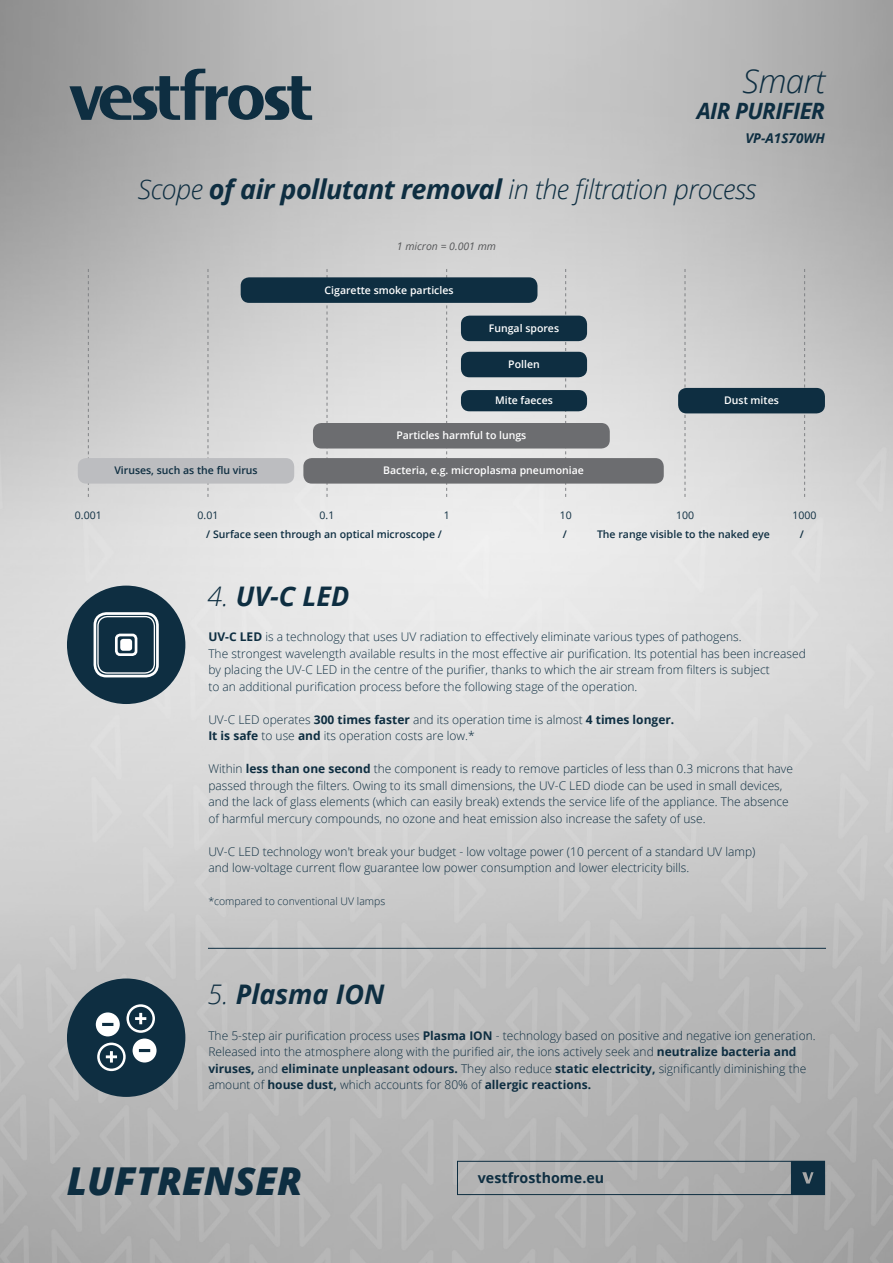
<style>
.page{position:relative;width:893px;height:1263px;background:#fff}
.page>*{position:absolute;margin:0;border:0;box-sizing:border-box;transform-origin:0 0}
.t1{font:italic 800 38.4px "Open Sans";color:#0e2e41}
.t2{font:italic 300 33px "Open Sans";letter-spacing:-.02em;color:#0e2e41}
.t3{font:italic 300 27px "Open Sans";letter-spacing:-.02em;color:#0e2e41}
.t4{font:italic 700 27px "Open Sans";color:#0e2e41}
.t5{font:italic 700 22.5px "Open Sans";letter-spacing:-.03em;color:#0e2e41}
.t6{font:700 14.25px "Open Sans";color:#0e2e41}
.t7{font:italic 700 13.5px "Open Sans";color:#0e2e41}
.t8{font:300 12px/16.5px "Open Sans";color:#0e2e41}
.t9{font:600 10.5px "Open Sans";color:#fff}
.t10{font:600 10.5px "Open Sans";color:#0e2e41}
.t11{font:300 10.5px "Open Sans";color:#0e2e41}
.t12{font:10.5px "Open Sans";color:#0e2e41}
.t13{font:italic 10.5px "Open Sans";color:#57585a}
.s1{font-weight:700}
.s2{font-weight:300}
</style>
<div class="page">
<img style="left:0;top:0;width:893px;height:1263px">
<svg style="left:69px;top:69px;width:243px;height:51px;background:#6c7981"></svg>
<div style="left:67px;top:978px;width:118px;height:119px;background:#0e2e41;border-radius:50%"></div>
<svg style="left:791px;top:1163px;width:32px;height:30px"></svg>
<div style="left:457px;top:1161px;width:368px;height:34px;border:1px solid #0e2e41"></div>
<svg style="left:88px;top:269px;width:1px;height:228px"></svg>
<svg style="left:208px;top:269px;width:1px;height:228px"></svg>
<svg style="left:327px;top:269px;width:1px;height:228px"></svg>
<svg style="left:446px;top:269px;width:1px;height:228px"></svg>
<svg style="left:565px;top:269px;width:1px;height:228px"></svg>
<svg style="left:685px;top:269px;width:1px;height:228px"></svg>
<svg style="left:804px;top:269px;width:1px;height:228px"></svg>
<div style="left:241px;top:277px;width:296px;height:26px;background:#0e2e41;border-radius:9px"></div>
<div style="left:461px;top:316px;width:126px;height:25px;background:#0e2e41;border-radius:9px"></div>
<div style="left:461px;top:352px;width:126px;height:25px;background:#0e2e41;border-radius:9px"></div>
<div style="left:461px;top:390px;width:126px;height:21px;background:#0e2e41;border-radius:9px"></div>
<div style="left:678px;top:388px;width:147px;height:25px;background:#0e2e41;border-radius:9px"></div>
<div style="left:313px;top:423px;width:297px;height:25px;background:#6c6d70;border-radius:9px"></div>
<div style="left:303px;top:458px;width:361px;height:26px;background:#6c6d70;border-radius:9px"></div>
<div style="left:78px;top:458px;width:216px;height:26px;background:#bcbdc0;border-radius:9px"></div>
<svg style="left:96px;top:1004px;width:61px;height:67px"></svg>
<div style="left:67px;top:586px;width:118px;height:118px;background:#0e2e41;border-radius:50%"></div>
<div style="left:94px;top:612px;width:65px;height:65px;border:3px solid #fff;border-radius:11px"></div>
<div style="left:115px;top:634px;width:22px;height:22px;border:3px solid #fff;border-radius:4px"></div>
<div style="left:120px;top:639px;width:12px;height:12px;background:#fff;border-radius:3px"></div>
<div style="left:97px;top:616px;width:58px;height:58px;border:1px solid #fff;border-radius:10px"></div>
<hr style="left:208px;top:948px;width:618px;height:1px;background:#0e2e41">
<p class="t2" style="left:743px;top:59px;width:84px">Smart</p>
<p class="t5" style="left:697px;top:95px;width:130px">AIR PURIFIER</p>
<p class="t7" style="left:745px;top:129px;width:81px">VP-A1S70WH</p>
<p class="t3" style="left:138px;top:171px;width:620px">Scope <span class="s1">of air pollutant removal</span> in the filtration process</p>
<p class="t13" style="left:397px;top:239px;width:101px">1 micron = 0.001 mm</p>
<p class="t9" style="left:325px;top:283px;width:130px">Cigarette smoke particles</p>
<p class="t9" style="left:489px;top:321px;width:72px">Fungal spores</p>
<p class="t9" style="left:508px;top:357px;width:33px">Pollen</p>
<p class="t9" style="left:495px;top:393px;width:59px">Mite faeces</p>
<p class="t9" style="left:724px;top:393px;width:56px">Dust mites</p>
<p class="t9" style="left:396px;top:428px;width:132px">Particles harmful to lungs</p>
<p class="t10" style="left:114px;top:463px;width:145px">Viruses, such as the flu virus</p>
<p class="t9" style="left:383px;top:463px;width:202px">Bacteria, e.g. microplasma pneumoniae</p>
<p class="t12" style="left:75px;top:508px;width:28px">0.001</p>
<p class="t12" style="left:198px;top:508px;width:22px">0.01</p>
<p class="t12" style="left:320px;top:508px;width:16px">0.1</p>
<p class="t12" style="left:444px;top:508px;width:8px">1</p>
<p class="t12" style="left:560px;top:508px;width:14px">10</p>
<p class="t12" style="left:676px;top:508px;width:20px">100</p>
<p class="t12" style="left:793px;top:508px;width:26px">1000</p>
<p class="t10" style="left:206px;top:527px;width:237px">/ Surface seen through an optical microscope /</p>
<p class="t10" style="left:563px;top:527px;width:6px">/</p>
<p class="t10" style="left:597px;top:527px;width:174px">The range visible to the naked eye</p>
<p class="t10" style="left:800px;top:527px;width:6px">/</p>
<p class="t4" style="left:207px;top:577px;width:144px"><span class="s2">4.</span> UV-C LED</p>
<p class="t8" style="left:208px;top:628px;width:599px"><span class="s1">UV-C LED</span> is a technology that uses UV radiation to effectively eliminate various types of pathogens.<br>The strongest wavelength available results in the most effective air purification. Its potential has been increased by placing the UV-C LED in the centre of the purifier, thanks to which the air stream from filters is subject<br>to an additional purification process before the following stage of the operation.</p>
<p class="t8" style="left:208px;top:711px;width:467px">UV-C LED operates <span class="s1">300 times faster</span> and its operation time is almost <span class="s1">4 times longer.<br>It is safe</span> to use <span class="s1">and</span> its operation costs are low.*</p>
<p class="t8" style="left:208px;top:760px;width:586px">Within <span class="s1">less than one second</span> the component is ready to remove particles of less than 0.3 microns that have passed through the filters. Owing to its small dimensions, the UV-C LED diode can be used in small devices, and the lack of glass elements (which can easily break) extends the service life of the appliance. The absence of harmful mercury compounds, no ozone and heat emission also increase the safety of use.</p>
<p class="t8" style="left:208px;top:843px;width:549px">UV-C LED technology won't break your budget - low voltage power (10 percent of a standard UV lamp) and low-voltage current flow guarantee low power consumption and lower electricity bills.</p>
<p class="t11" style="left:208px;top:894px;width:178px">*compared to conventional UV lamps</p>
<p class="t4" style="left:207px;top:975px;width:179px"><span class="s2">5.</span> Plasma ION</p>
<p class="t8" style="left:208px;top:1027px;width:609px">The 5-step air purification process uses <span class="s1">Plasma ION</span> - technology based on positive and negative ion generation.<br>Released into the atmosphere along with the purified air, the ions actively seek and <span class="s1">neutralize bacteria and viruses,</span> and <span class="s1">eliminate unpleasant odours.</span> They also reduce <span class="s1">static electricity,</span> significantly diminishing the amount of <span class="s1">house dust,</span> which accounts for 80% of <span class="s1">allergic reactions.</span></p>
<p class="t1" style="left:67px;top:1151px;width:237px">LUFTRENSER</p>
<p class="t6" style="left:478px;top:1168px;width:128px">vestfrosthome.eu</p>
</div>
